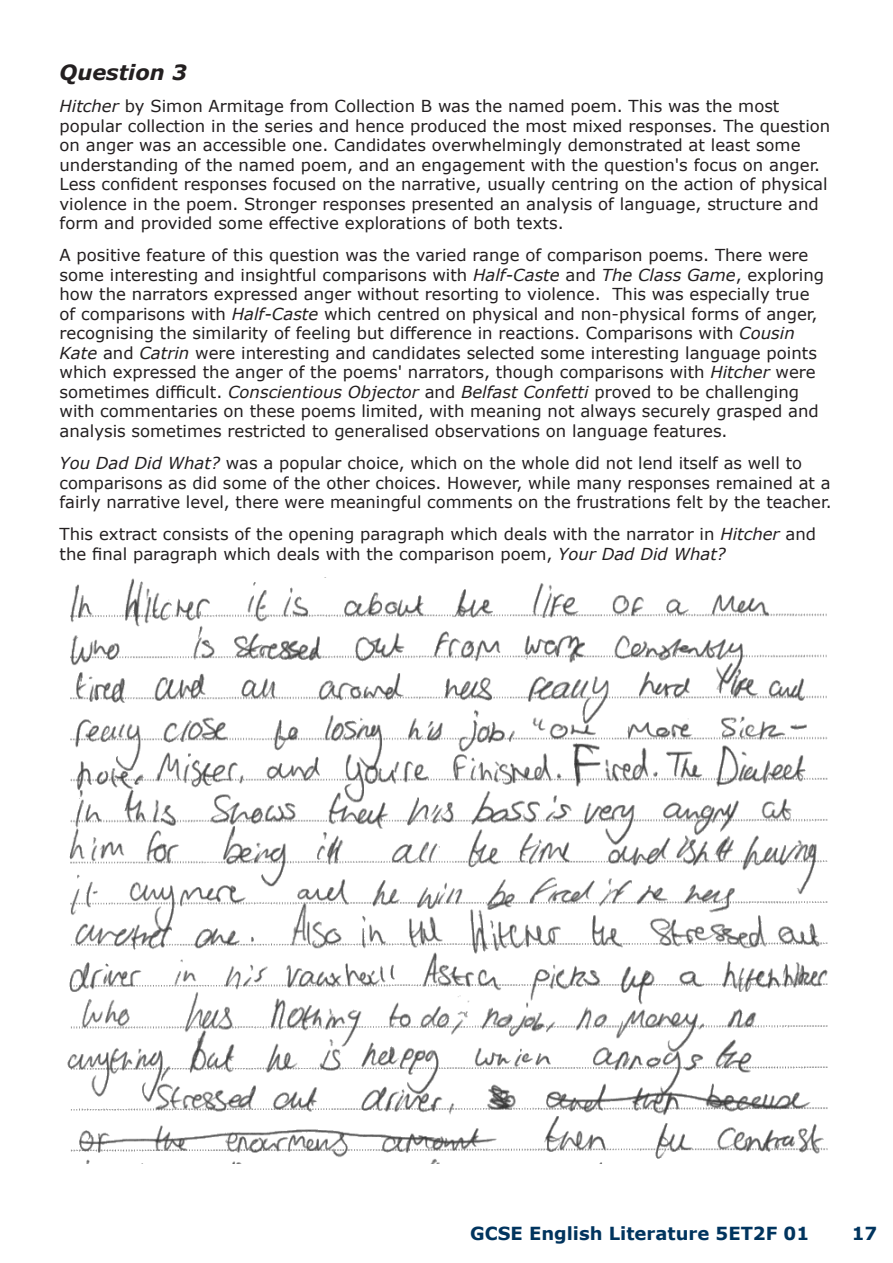
<style>
.page{position:relative;width:893px;height:1263px;background:#fff}
.page>*{position:absolute;margin:0;border:0;box-sizing:border-box;transform-origin:0 0}
.t1{font:italic 700 21px "Verdana";color:#231f20}
.t2{font:700 18px "Verdana";color:#00345e}
.t3{font:16.5px/19.5px "Verdana";color:#231f20}
.s1{font-style:italic}
</style>
<div class="page">
<img style="left:67px;top:578px;width:761px;height:585px">
<p class="t1" style="left:60px;top:57px;width:129px">Question 3</p>
<p class="t3" style="left:60px;top:96px;width:772px"><span class="s1">Hitcher</span> by Simon Armitage from Collection B was the named poem. This was the most popular collection in the series and hence produced the most mixed responses. The question on anger was an accessible one. Candidates overwhelmingly demonstrated at least some understanding of the named poem, and an engagement with the question's focus on anger.<br>Less confident responses focused on the narrative, usually centring on the action of physical violence in the poem. Stronger responses presented an analysis of language, structure and form and provided some effective explorations of both texts.</p>
<p class="t3" style="left:60px;top:245px;width:766px">A positive feature of this question was the varied range of comparison poems. There were some interesting and insightful comparisons with <span class="s1">Half-Caste</span> and <span class="s1">The Class Game</span>, exploring how the narrators expressed anger without resorting to violence. This was especially true of comparisons with <span class="s1">Half-Caste</span> which centred on physical and non-physical forms of anger, recognising the similarity of feeling but difference in reactions. Comparisons with <span class="s1">Cousin Kate</span> and <span class="s1">Catrin</span> were interesting and candidates selected some interesting language points which expressed the anger of the poems' narrators, though comparisons with <span class="s1">Hitcher</span> were sometimes difficult. <span class="s1">Conscientious Objector</span> and <span class="s1">Belfast Confetti</span> proved to be challenging with commentaries on these poems limited, with meaning not always securely grasped and analysis sometimes restricted to generalised observations on language features.</p>
<p class="t3" style="left:60px;top:453px;width:774px"><span class="s1">You Dad Did What?</span> was a popular choice, which on the whole did not lend itself as well to comparisons as did some of the other choices. However, while many responses remained at a fairly narrative level, there were meaningful comments on the frustrations felt by the teacher.</p>
<p class="t3" style="left:60px;top:524px;width:758px">This extract consists of the opening paragraph which deals with the narrator in <span class="s1">Hitcher</span> and the final paragraph which deals with the comparison poem, <span class="s1">Your Dad Did What?</span></p>
<p class="t2" style="left:470px;top:1221px;width:340px">GCSE English Literature 5ET2F 01</p>
<p class="t2" style="left:852px;top:1221px;width:27px">17</p>
</div>
